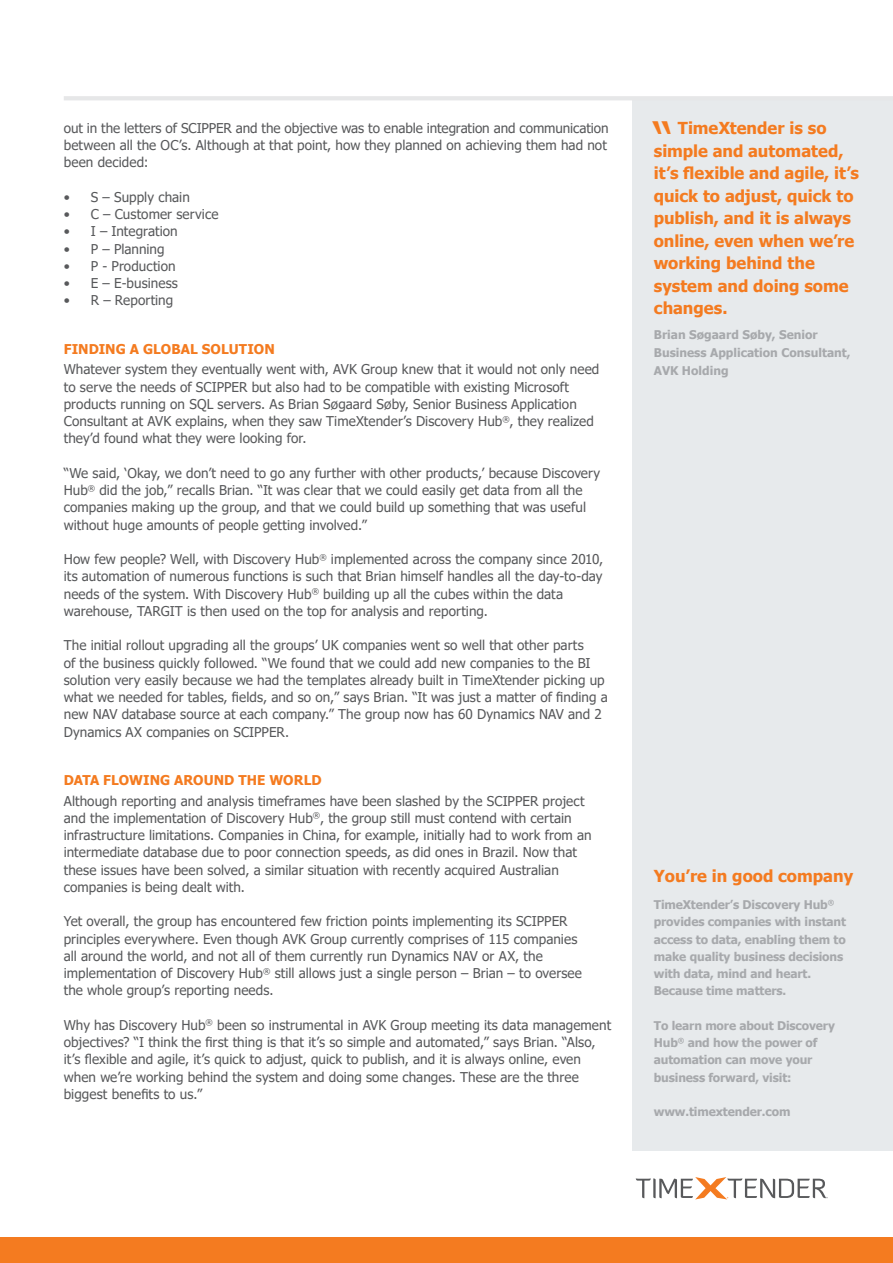
<style>
.page{position:relative;width:893px;height:1263px;background:#fff}
.page>*{position:absolute;margin:0;border:0;box-sizing:border-box;transform-origin:0 0}
.t1{font:48px "Tahoma";color:#f47b20}
.t2{font:700 16.5px/22.5px "Tahoma";color:#f47b20}
.t3{font:13.5px/17.2px "Tahoma";letter-spacing:.005em;color:#58595b}
.MB{font:700 13.5px "Tahoma";letter-spacing:.005em;color:#f47b20}
.t4{font:700 12px/17.2px "Tahoma";letter-spacing:-.01em;color:#a7a9ac}
</style>
<div class="page">
<div style="left:0;top:1237px;width:893px;height:26px;background:#f47b20"></div>
<div style="left:632px;top:98px;width:261px;height:1053px;background:#e7eaec"></div>
<svg style="left:636px;top:1177px;width:192px;height:22px"></svg>
<hr style="left:64px;top:96px;width:829px;height:4px;background:#e6e7e8">
<p class="t3" style="left:64px;top:120px;width:546px">out in the letters of SCIPPER and the objective was to enable integration and communication between all the OC’s. Although at that point, how they planned on achieving them had not been decided:</p>
<p class="t3" style="left:64px;top:189px;width:128px">• S – Supply chain</p>
<p class="t3" style="left:64px;top:206px;width:156px">• C – Customer service</p>
<p class="t3" style="left:64px;top:224px;width:116px">• I – Integration</p>
<p class="t3" style="left:64px;top:241px;width:102px">• P – Planning</p>
<p class="t3" style="left:64px;top:258px;width:113px">• P - Production</p>
<p class="t3" style="left:64px;top:275px;width:116px">• E – E-business</p>
<p class="t3" style="left:64px;top:293px;width:111px">• R – Reporting</p>
<p class="MB" style="left:64px;top:340px;width:212px">FINDING A GLOBAL SOLUTION</p>
<p class="t3" style="left:64px;top:362px;width:537px">Whatever system they eventually went with, AVK Group knew that it would not only need to serve the needs of SCIPPER but also had to be compatible with existing Microsoft products running on SQL servers. As Brian Søgaard Søby, Senior Business Application Consultant at AVK explains, when they saw TimeXtender’s Discovery Hub<sup>®</sup>, they realized they’d found what they were looking for.</p>
<p class="t3" style="left:64px;top:465px;width:538px">“We said, ‘Okay, we don’t need to go any further with other products,’ because Discovery Hub<sup>®</sup> did the job,” recalls Brian. “It was clear that we could easily get data from all the companies making up the group, and that we could build up something that was useful without huge amounts of people getting involved.”</p>
<p class="t3" style="left:64px;top:551px;width:541px">How few people? Well, with Discovery Hub<sup>®</sup> implemented across the company since 2010, its automation of numerous functions is such that Brian himself handles all the day-to-day needs of the system. With Discovery Hub<sup>®</sup> building up all the cubes within the data warehouse, TARGIT is then used on the top for analysis and reporting.</p>
<p class="t3" style="left:64px;top:638px;width:546px">The initial rollout upgrading all the groups’ UK companies went so well that other parts<br>of the business quickly followed. “We found that we could add new companies to the BI solution very easily because we had the templates already built in TimeXtender picking up what we needed for tables, fields, and so on,” says Brian. “It was just a matter of finding a new NAV database source at each company.” The group now has 60 Dynamics NAV and 2<br>Dynamics AX companies on SCIPPER.</p>
<p class="MB" style="left:64px;top:771px;width:259px">DATA FLOWING AROUND THE WORLD</p>
<p class="t3" style="left:64px;top:793px;width:529px">Although reporting and analysis timeframes have been slashed by the SCIPPER project and the implementation of Discovery Hub<sup>®</sup>, the group still must contend with certain infrastructure limitations. Companies in China, for example, initially had to work from an intermediate database due to poor connection speeds, as did ones in Brazil. Now that these issues have been solved, a similar situation with recently acquired Australian companies is being dealt with.</p>
<p class="t3" style="left:64px;top:914px;width:520px">Yet overall, the group has encountered few friction points implementing its SCIPPER principles everywhere. Even though AVK Group currently comprises of 115 companies all around the world, and not all of them currently run Dynamics NAV or AX, the implementation of Discovery Hub<sup>®</sup> still allows just a single person – Brian – to oversee the whole group’s reporting needs.</p>
<p class="t3" style="left:64px;top:1017px;width:549px">Why has Discovery Hub<sup>®</sup> been so instrumental in AVK Group meeting its data management objectives? “I think the first thing is that it’s so simple and automated,” says Brian. “Also, it’s flexible and agile, it’s quick to adjust, quick to publish, and it is always online, even when we’re working behind the system and doing some changes. These are the three biggest benefits to us.”</p>
<p class="t2" style="left:654px;top:118px;width:207px;text-indent:24px">TimeXtender is so simple and automated, it’s flexible and agile, it’s quick to adjust, quick to publish, and it is always online, even when we’re working behind the system and doing some changes.</p>
<p class="t1" style="left:654px;top:109px;width:21px">“</p>
<p class="t4" style="left:654px;top:326px;width:198px;line-height:18px">Brian Søgaard Søby, Senior<br>Business Application Consultant,<br>AVK Holding</p>
<p class="t2" style="left:654px;top:865px;width:201px">You’re in good company</p>
<p class="t4" style="left:654px;top:897px;width:194px">TimeXtender’s Discovery Hub<sup>® </sup>provides companies with instant access to data, enabling them to make quality business decisions with data, mind and heart.<br>Because time matters.</p>
<p class="t4" style="left:654px;top:1017px;width:183px">To learn more about Discovery<br>Hub<sup>®</sup> and how the power of automation can move your business forward, visit:</p>
<p class="t4" style="left:654px;top:1104px;width:138px">www.timextender.com</p>
</div>
